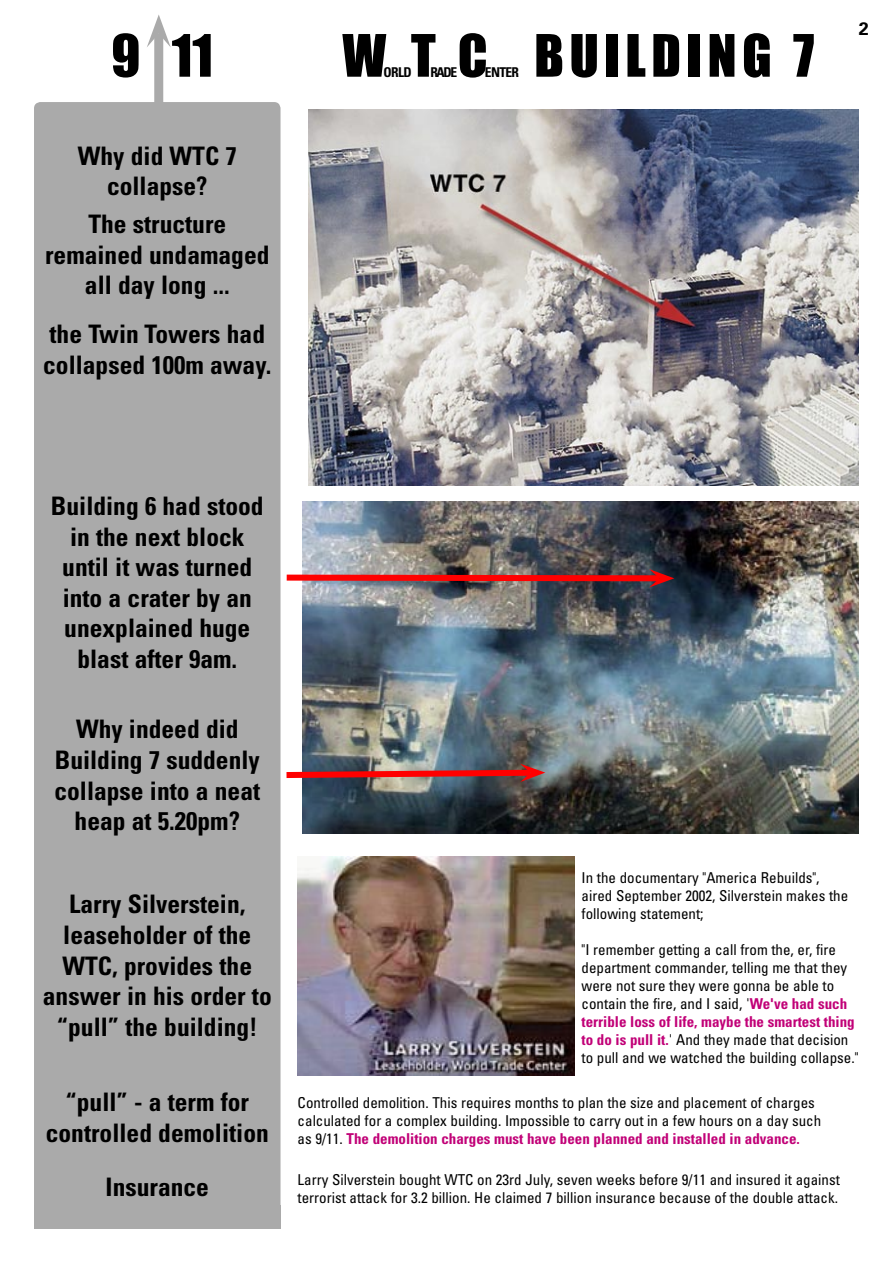
<style>
.page{position:relative;width:893px;height:1263px;background:#fff}
.page>*{position:absolute;margin:0;border:0;box-sizing:border-box;transform-origin:0 0}
.t1{font:54px "Impact";letter-spacing:.1em;color:#000}
.Univers_67_Condensed_18pt{font:700 condensed 25.5px/30.6px "Univers";color:#000;text-align:center}
.t2{font:700 18px "Univers";color:#000}
.Univers_57_Condensed_10pt{font:condensed 15px/18px "Univers";color:#000}
.t3{font:700 condensed 13.5px "Univers";letter-spacing:-.05em;color:#000}
.s1{font-weight:700;color:#c10077}
</style>
<div class="page">
<div style="left:34px;top:102px;width:246px;height:1103px;background:#aaa"></div>
<img style="left:308px;top:109px;width:551px;height:376px">
<img style="left:303px;top:501px;width:556px;height:332px">
<div style="left:154px;top:34px;width:9px;height:73px;background:#aaa"></div>
<svg style="left:147px;top:15px;width:24px;height:33px"></svg>
<div style="left:34px;top:1205px;width:247px;height:24px;background:#aaa"></div>
<img style="left:298px;top:857px;width:276px;height:219px">
<img style="left:280px;top:763px;width:265px;height:19px">
<img style="left:286px;top:569px;width:388px;height:18px">
<p class="t1" style="left:411px;top:22px;width:78px">T C</p>
<p class="t1" style="left:111px;top:22px;width:103px">9 11</p>
<p class="t1" style="left:342px;top:22px;width:45px">W</p>
<p class="t3" style="left:384px;top:64px;width:29px">ORLD</p>
<p class="t3" style="left:430px;top:64px;width:28px">RADE</p>
<p class="t3" style="left:485px;top:64px;width:36px">ENTER</p>
<p class="t1" style="left:534px;top:22px;width:282px">BUILDING 7</p>
<p class="Univers_67_Condensed_18pt" style="left:78px;top:140px;width:160px">Why did WTC 7 collapse?</p>
<p class="Univers_67_Condensed_18pt" style="left:45px;top:208px;width:226px">The structure remained undamaged all day long ...</p>
<p class="Univers_67_Condensed_18pt" style="left:43px;top:319px;width:230px;text-align:left">the Twin Towers had collapsed 100m away.</p>
<p class="t2" style="left:859px;top:18px;width:12px">2</p>
<p class="Univers_67_Condensed_18pt" style="left:51px;top:490px;width:214px">Building 6 had stood in the next block until it was turned into a crater by an unexplained huge blast after 9am.</p>
<p class="Univers_67_Condensed_18pt" style="left:54px;top:714px;width:207px">Why indeed did<br>Building 7 suddenly collapse into a neat heap at 5.20pm?</p>
<p class="Univers_67_Condensed_18pt" style="left:43px;top:889px;width:230px">Larry Silverstein, leaseholder of the<br>WTC, provides the answer in his order to “pull” the building!</p>
<p class="Univers_57_Condensed_10pt" style="left:582px;top:869px;width:268px">In the documentary "America Rebuilds", aired September 2002, Silverstein makes the following statement;</p>
<p class="Univers_57_Condensed_10pt" style="left:582px;top:941px;width:278px">"I remember getting a call from the, er, fire department commander, telling me that they were not sure they were gonna be able to contain the fire, and I said, '<span class="s1">We've had such terrible loss of life, maybe the smartest thing to do is pull it.</span>' And they made that decision to pull and we watched the building collapse."</p>
<p class="Univers_67_Condensed_18pt" style="left:46px;top:1086px;width:224px">“pull” - a term for controlled demolition</p>
<p class="Univers_67_Condensed_18pt" style="left:106px;top:1171px;width:105px">Insurance</p>
<p class="Univers_57_Condensed_10pt" style="left:298px;top:1170px;width:544px">Larry Silverstein bought WTC on 23rd July, seven weeks before 9/11 and insured it against terrorist attack for 3.2 billion. He claimed 7 billion insurance because of the double attack.</p>
<p class="Univers_57_Condensed_10pt" style="left:298px;top:1093px;width:525px">Controlled demolition. This requires months to plan the size and placement of charges calculated for a complex building. Impossible to carry out in a few hours on a day such as 9/11. <span class="s1">The demolition charges must have been planned and installed in advance.</span></p>
</div>
